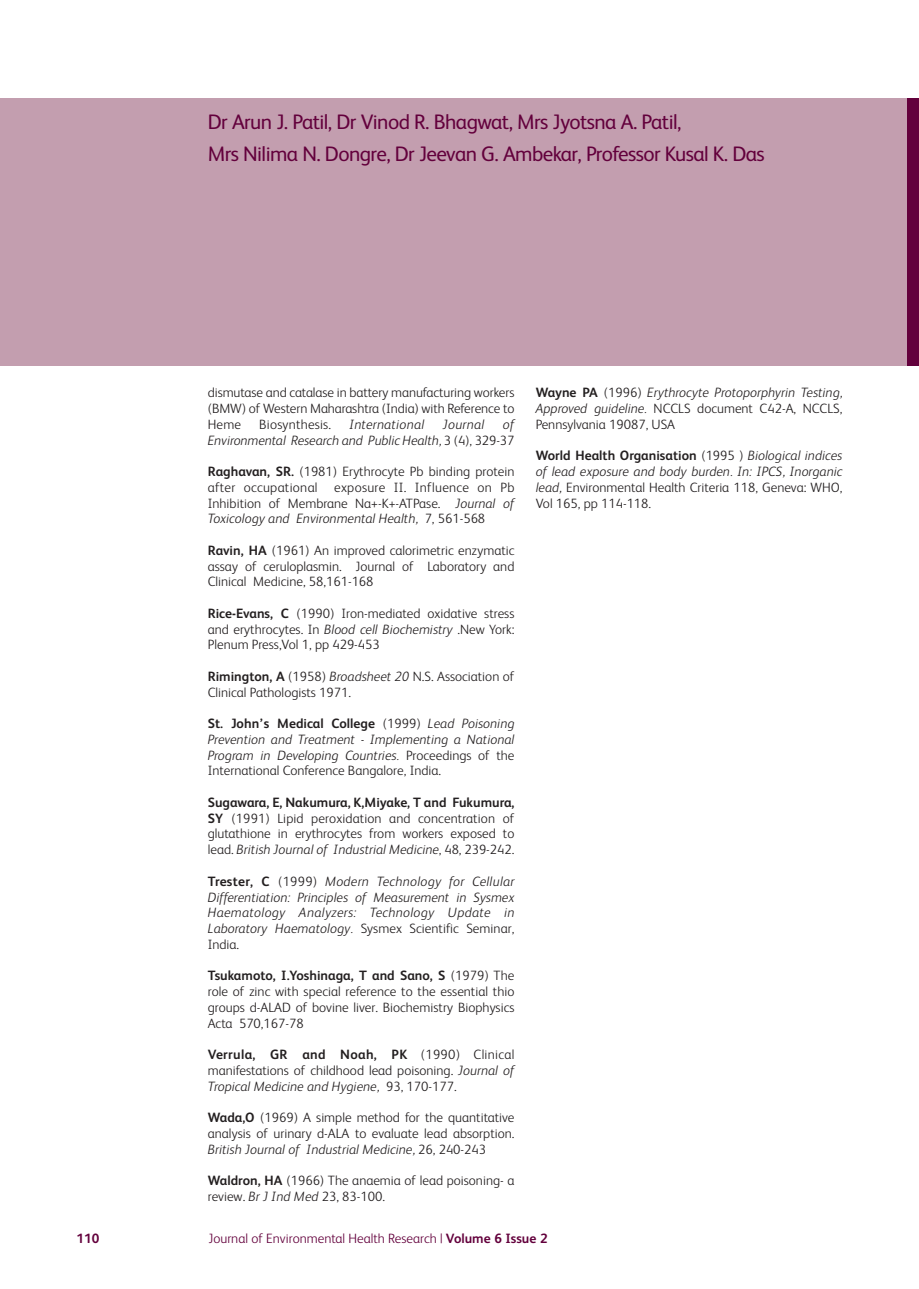
<style>
.page{position:relative;width:919px;height:1289px;background:#fff}
.page>*{position:absolute;margin:0;border:0;box-sizing:border-box;transform-origin:0 0}
.t1{font:21px/31.5px "FS Albert";letter-spacing:-.03em;color:#63003c}
.t2{font:300 13.5px/15.8px "FS Albert";color:#231f20;text-align:justify}
.t3{font:italic 300 13.5px/15.8px "FS Albert";color:#231f20;text-align:justify}
.t4{font:300 13.5px "FS Albert";color:#63003c}
.t5{font:700 13.5px "FS Albert";color:#63003c}
.s1{font-style:normal}
.s2{font-weight:700}
.s3{font-style:italic}
.s4{font-weight:700;font-style:normal}
</style>
<div class="page">
<div style="left:906px;top:98px;width:12px;height:268px;background:#63003c"></div>
<div style="left:0;top:98px;width:906px;height:268px;background:#c39eaf"></div>
<h1 class="t1" style="left:208px;top:109px;width:558px">Dr Arun J. Patil, Dr Vinod R. Bhagwat, Mrs Jyotsna A. Patil,<br>Mrs Nilima N. Dongre, Dr Jeevan G. Ambekar, Professor Kusal K. Das</h1>
<p class="t2" style="left:208px;top:386px;width:308px">dismutase and catalase in battery manufacturing workers (BMW) of Western Maharashtra (India) with Reference to Heme</p>
<p class="t3" style="left:208px;top:418px;width:308px;text-align:right">of<br>Environmental Research and Public Health, <span class="s1">3 (4), 329-37</span></p>
<p class="t2" style="left:208px;top:465px;width:308px"><span class="s2">Raghavan, SR.</span> (1981) Erythrocyte Pb binding protein after occupational exposure II. Influence on Pb Inhibition of Membrane Na+-K+-ATPase. <span class="s3">Journal of Toxicology and Environmental Health,</span> 7, 561-568</p>
<p class="t2" style="left:208px;top:543px;width:308px"><span class="s2">Ravin, HA</span> (1961) An improved calorimetric enzymatic assay of ceruloplasmin. Journal of Laboratory and Clinical Medicine, 58,161-168</p>
<p class="t2" style="left:208px;top:606px;width:308px"><span class="s2">Rice-Evans, C</span> (1990) Iron-mediated oxidative stress and erythrocytes. In <span class="s3">Blood cell Biochemistry</span> .New York:<br>Plenum Press,Vol 1, pp 429-453</p>
<p class="t2" style="left:208px;top:669px;width:308px"><span class="s2">Rimington, A</span> (1958) <span class="s3">Broadsheet 20</span> N.S. Association of<br>Clinical Pathologists 1971.</p>
<p class="t3" style="left:208px;top:717px;width:308px"><span class="s4">St. John’s Medical College</span> <span class="s1">(1999)</span> Lead Poisoning Prevention and Treatment - Implementing a National Program in Developing Countries. <span class="s1">Proceedings of the International Conference Bangalore, India.</span></p>
<p class="t2" style="left:208px;top:795px;width:308px"><span class="s2">Sugawara, E, Nakumura, K,Miyake, T and Fukumura, SY</span> (1991) Lipid peroxidation and concentration of glutathione in erythrocytes from workers exposed to lead. <span class="s3">British Journal of Industrial Medicine</span>, 48, 239-242.</p>
<p class="t3" style="left:208px;top:874px;width:308px"><span class="s4">Trester, C</span> <span class="s1">(1999)</span> Modern Technology for Cellular Differentiation: Principles of Measurement in Sysmex Haematology Analyzers: Technology Update in Laboratory Haematology. <span class="s1">Sysmex Scientific Seminar, India.</span></p>
<p class="t2" style="left:208px;top:969px;width:308px"><span class="s2">Tsukamoto, I.Yoshinaga, T and Sano, S</span> (1979) The role of zinc with special reference to the essential thio groups d-ALAD of bovine liver. Biochemistry Biophysics Acta 570,167-78</p>
<p class="t2" style="left:208px;top:1047px;width:308px"><span class="s2">Verrula, GR and Noah, PK</span> (1990) Clinical manifestations of childhood lead poisoning. <span class="s3">Journal of Tropical Medicine and Hygiene,</span> 93, 170-177.</p>
<p class="t2" style="left:208px;top:1110px;width:308px"><span class="s2">Wada,O</span> (1969) A simple method for the quantitative analysis of urinary d-ALA to evaluate lead absorption.<br><span class="s3">British Journal of Industrial Medicine,</span> 26, 240-243</p>
<p class="t2" style="left:208px;top:1173px;width:308px"><span class="s2">Waldron, HA</span> (1966) The anaemia of lead poisoning- a review. <span class="s3">Br J Ind Med</span> 23, 83-100.</p>
<p class="t2" style="left:259px;top:417px;width:73px">Biosynthesis.</p>
<p class="t3" style="left:349px;top:418px;width:76px">International</p>
<p class="t3" style="left:443px;top:418px;width:43px">Journal</p>
<p class="t2" style="left:535px;top:386px;width:308px"><span class="s2">Wayne PA</span> (1996) <span class="s3">Erythrocyte Protoporphyrin Testing, Approved guideline.</span> NCCLS document C42-A, NCCLS, Pennsylvania 19087, USA</p>
<p class="t3" style="left:535px;top:449px;width:308px"><span class="s4">World Health Organisation</span> <span class="s1">(1995 )</span> Biological indices of lead exposure and body burden. In: IPCS, Inorganic lead, <span class="s1">Environmental Health Criteria 118, Geneva: WHO, Vol 165, pp 114-118.</span></p>
<p class="t5" style="left:77px;top:1233px;width:24px">110</p>
<p class="t4" style="left:208px;top:1233px;width:340px">Journal of Environmental Health Research | <span class="s2">Volume 6 Issue 2</span></p>
</div>
